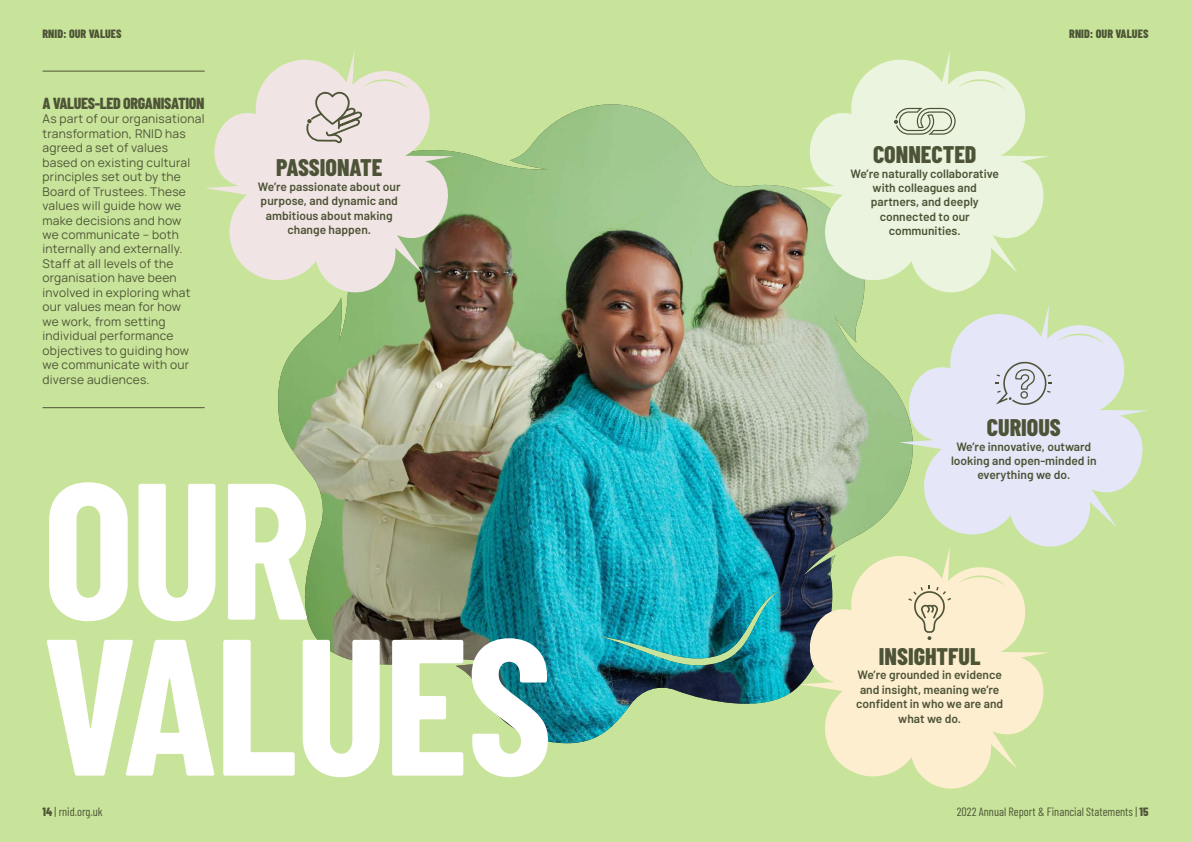
<style>
.page{position:relative;width:1191px;height:842px;background:#c8e49a}
.page>*{position:absolute;margin:0;border:0;box-sizing:border-box;transform-origin:0 0}
.t1{font:700 194px/156px "Barlow Condensed";letter-spacing:-.02em;color:#fff}
.t2{font:800 24px "Barlow Condensed";color:#4c5336}
.t3{font:800 16px "Barlow Condensed";letter-spacing:-.02em;color:#4e5437}
.t4{font:12px/14.5px "Manrope";letter-spacing:.02em;color:#4e5437}
.t5{font:600 12px/14.4px "Barlow";color:#4c5336;text-align:center}
.t6{font:12px "Barlow Condensed";color:#4e5437}
.t7{font:800 12px "Barlow Condensed";color:#4c5336}
.s1{font-weight:800}
</style>
<div class="page">
<img style="left:278px;top:104px;width:621px;height:639px">
<hr style="left:43px;top:71px;width:162px;height:1px;background:#4e5437">
<hr style="left:43px;top:407px;width:162px;height:1px;background:#4e5437">
<svg style="left:205px;top:51px;width:249px;height:244px;fill:#f1e4e4"></svg>
<svg style="left:307px;top:71px;width:56px;height:73px;background:#d9d0ca"></svg>
<svg style="left:800px;top:51px;width:249px;height:244px;fill:#ebf4df"></svg>
<svg style="left:894px;top:108px;width:61px;height:27px;background:#c3cbb5"></svg>
<svg style="left:800px;top:547px;width:248px;height:242px;fill:#feeed0"></svg>
<svg style="left:908px;top:586px;width:43px;height:54px;background:#e6d9bb"></svg>
<svg style="left:899px;top:305px;width:249px;height:244px;fill:#e5e7f8"></svg>
<svg style="left:995px;top:361px;width:57px;height:44px;background:#cdcfd9"></svg>
<p class="t7" style="left:43px;top:25px;width:81px">RNID: OUR VALUES</p>
<p class="t7" style="left:1069px;top:25px;width:81px">RNID: OUR VALUES</p>
<h3 class="t3" style="left:43px;top:91px;width:164px">A VALUES-LED ORGANISATION</h3>
<p class="t4" style="left:43px;top:111px;width:163px">As part of our organisational transformation, RNID has agreed a set of values based on existing cultural principles set out by the<br>Board of Trustees. These values will guide how we make decisions and how<br>we communicate – both internally and externally.<br>Staff at all levels of the organisation have been involved in exploring what our values mean for how<br>we work, from setting individual performance objectives to guiding how we communicate with our diverse audiences.</p>
<h2 class="t2" style="left:276px;top:151px;width:108px">PASSIONATE</h2>
<p class="t5" style="left:258px;top:178px;width:144px">We’re passionate about our purpose, and dynamic and ambitious about making change happen.</p>
<h1 class="t1" style="left:43px;top:461px;width:511px">OUR<br>VALUES</h1>
<h2 class="t2" style="left:873px;top:137px;width:105px">CONNECTED</h2>
<p class="t5" style="left:850px;top:165px;width:150px">We’re naturally collaborative with colleagues and partners, and deeply connected to our communities.</p>
<h2 class="t2" style="left:987px;top:410px;width:75px">CURIOUS</h2>
<p class="t5" style="left:951px;top:438px;width:147px">We’re innovative, outward looking and open-minded in everything we do.</p>
<h2 class="t2" style="left:879px;top:639px;width:103px">INSIGHTFUL</h2>
<p class="t5" style="left:856px;top:667px;width:149px">We’re grounded in evidence and insight, meaning we’re confident in who we are and what we do.</p>
<p class="t6" style="left:43px;top:803px;width:62px"><span class="s1">14</span> | rnid.org.uk</p>
<p class="t6" style="left:956px;top:803px;width:193px">2022 Annual Report &amp; Financial Statements | <span class="s1">15</span></p>
</div>
